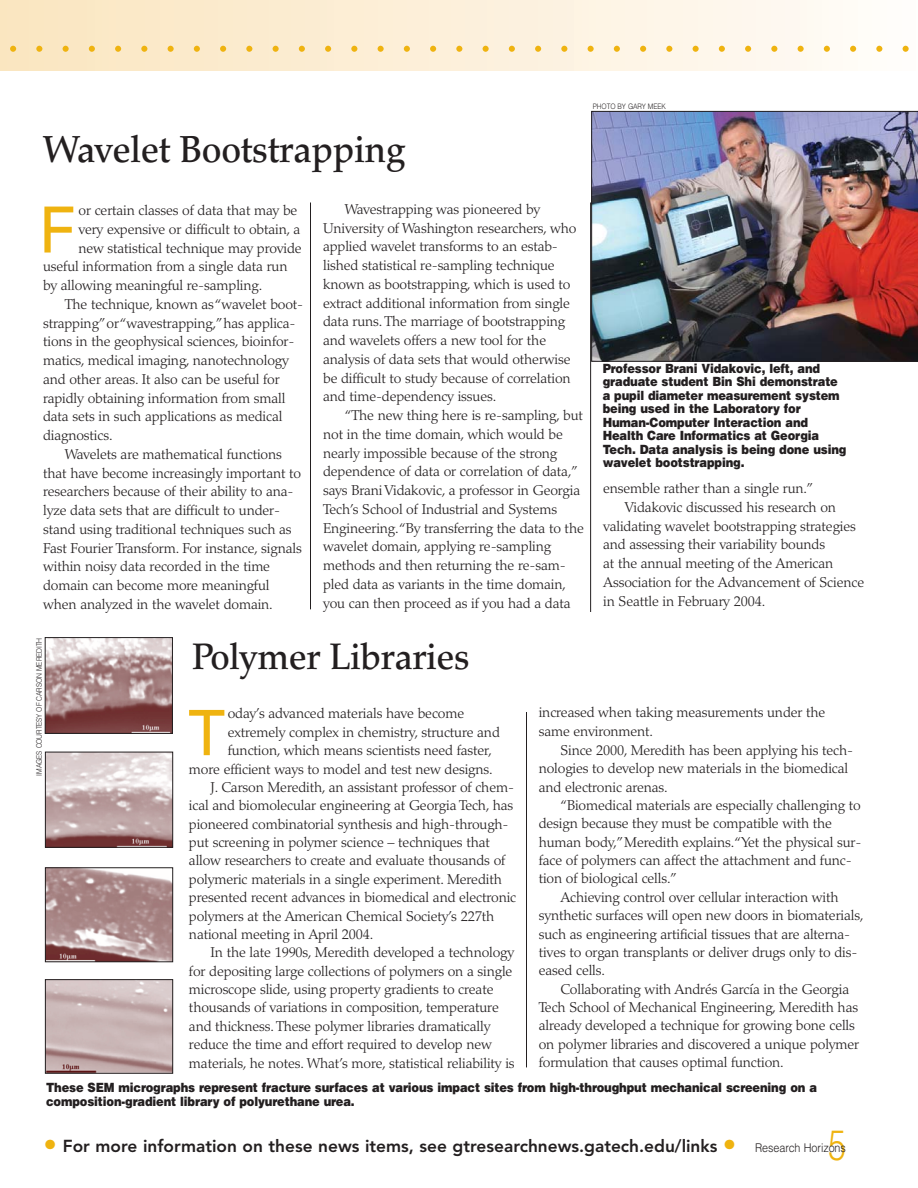
<style>
.page{position:relative;width:918px;height:1188px;background:#fff}
.page>*{position:absolute;margin:0;border:0;box-sizing:border-box;transform-origin:0 0}
.t1{font:500 64.95px "Avenir";color:#efb310}
.t2{font:500 63.9px "Avenir";color:#efb310}
.t3{font:52.5px "Palatino";color:#efb310}
.t4{font:300 42px "Helvetica";color:#efb310;scale:.77 1}
.t5{font:500 37.5px "Palatino";letter-spacing:-.01em;color:#231f20;scale:.95 1}
.t6{font:500 36.75px "Palatino";letter-spacing:-.01em;color:#231f20;scale:.95 1}
.t7{font:800 17.25px "Avenir";color:#231f20}
.t8{font:300 14.25px/18.8px "Palatino";letter-spacing:-.01em;color:#231f20}
.t9{font:900 12.75px/13.5px "Helvetica";letter-spacing:-.015em;color:#231f20;scale:.9 1}
.t10{font:300 12px "Helvetica";letter-spacing:-.005em;color:#231f20;scale:.9 1}
.t11{font:300 7.5px "Helvetica";letter-spacing:-.01em;color:#231f20;scale:.9 1}
.s1{font-weight:500;font-size:27px;color:#efb310}
</style>
<div class="page">
<div style="left:0;top:0;width:918px;height:70px;background:linear-gradient(to right,#fae5bf,#fffcf9)"></div>
<img style="left:47px;top:639px;width:124px;height:93px">
<div style="left:45px;top:637px;width:128px;height:97px;border:1px solid #231f20"></div>
<img style="left:47px;top:754px;width:124px;height:92px">
<div style="left:45px;top:752px;width:128px;height:96px;border:1px solid #231f20"></div>
<img style="left:47px;top:869px;width:124px;height:91px">
<div style="left:45px;top:867px;width:128px;height:95px;border:1px solid #231f20"></div>
<img style="left:47px;top:981px;width:124px;height:91px">
<div style="left:45px;top:979px;width:128px;height:95px;border:1px solid #231f20"></div>
<img style="left:591px;top:111px;width:327px;height:251px">
<hr style="left:310px;top:203px;width:1px;height:406px;background:#231f20">
<hr style="left:590px;top:202px;width:1px;height:410px;background:#231f20">
<hr style="left:526px;top:712px;width:1px;height:355px;background:#231f20">
<h3 class="t3" style="left:7px;top:13px;width:907px">...................................</h3>
<h3 class="t5" style="left:43px;top:135px;width:384px">Wavelet Bootstrapping</h3>
<p class="t11" style="left:593px;top:104px;width:83px">PHOTO BY GARY MEEK</p>
<h1 class="t1" style="left:39px;top:203px;width:39px">F</h1>
<p class="t8" style="left:79px;top:202px;width:220px">or certain classes of data that may be</p>
<p class="t8" style="left:79px;top:221px;width:223px">very expensive or difficult to obtain, a</p>
<p class="t8" style="left:79px;top:240px;width:225px">new statistical technique may provide</p>
<p class="t8" style="left:43px;top:259px;width:246px">useful information from a single data run</p>
<p class="t8" style="left:43px;top:277px;width:221px">by allowing meaningful re-sampling.</p>
<p class="t8" style="left:65px;top:296px;width:240px">The technique, known as “wavelet boot-</p>
<p class="t8" style="left:43px;top:315px;width:254px">strapping”or “wavestrapping,”has applica-</p>
<p class="t8" style="left:43px;top:334px;width:253px">tions in the geophysical sciences, bioinfor-</p>
<p class="t8" style="left:43px;top:352px;width:247px">matics, medical imaging, nanotechnology</p>
<p class="t8" style="left:43px;top:371px;width:238px">and other areas. It also can be useful for</p>
<p class="t8" style="left:43px;top:390px;width:244px">rapidly obtaining information from small</p>
<p class="t8" style="left:43px;top:409px;width:241px">data sets in such applications as medical</p>
<p class="t8" style="left:43px;top:427px;width:71px">diagnostics.</p>
<p class="t8" style="left:65px;top:446px;width:219px">Wavelets are mathematical functions</p>
<p class="t8" style="left:43px;top:465px;width:260px">that have become increasingly important to</p>
<p class="t8" style="left:43px;top:484px;width:252px">researchers because of their ability to ana-</p>
<p class="t8" style="left:43px;top:502px;width:239px">lyze data sets that are difficult to under-</p>
<p class="t8" style="left:43px;top:521px;width:250px">stand using traditional techniques such as</p>
<p class="t8" style="left:43px;top:540px;width:260px">Fast Fourier Transform. For instance, signals</p>
<p class="t8" style="left:43px;top:559px;width:229px">within noisy data recorded in the time</p>
<p class="t8" style="left:43px;top:577px;width:228px">domain can become more meaningful</p>
<p class="t8" style="left:43px;top:596px;width:231px">when analyzed in the wavelet domain.</p>
<p class="t8" style="left:323px;top:201px;width:255px;text-indent:22px">Wavestrapping was pioneered by University of Washington researchers, who applied wavelet transforms to an estab&shy;lished statistical re-sampling technique known as bootstrapping, which is used to extract additional information from single data runs. The marriage of bootstrapping and wavelets offers a new tool for the analysis of data sets that would otherwise be difficult to study because of correlation and time-dependency issues.</p>
<p class="t8" style="left:323px;top:408px;width:262px;text-indent:22px">“The new thing here is re-sampling, but not in the time domain, which would be nearly impossible because of the strong dependence of data or correlation of data,” says Brani Vidakovic, a professor in Georgia Tech’s School of Industrial and Systems Engineering.“By transferring the data to the wavelet domain, applying re-sampling methods and then returning the re-sam&shy;pled data as variants in the time domain, you can then proceed as if you had a data</p>
<p class="t9" style="left:603px;top:363px;width:272px">Professor Brani Vidakovic, left, and graduate student Bin Shi demonstrate a pupil diameter measurement system being used in the Laboratory for Human-Computer Interaction and Health Care Informatics at Georgia Tech. Data analysis is being done using wavelet bootstrapping.</p>
<p class="t8" style="left:603px;top:481px;width:212px">ensemble rather than a single run.”</p>
<p class="t8" style="left:625px;top:499px;width:213px">Vidakovic discussed his research on</p>
<p class="t8" style="left:603px;top:518px;width:254px">validating wavelet bootstrapping strategies</p>
<p class="t8" style="left:603px;top:537px;width:224px">and assessing their variability bounds</p>
<p class="t8" style="left:603px;top:556px;width:232px">at the annual meeting of the American</p>
<p class="t8" style="left:603px;top:574px;width:263px">Association for the Advancement of Science</p>
<p class="t8" style="left:603px;top:593px;width:164px">in Seattle in February 2004.</p>
<p class="t11" style="left:36px;top:776px;width:154px;rotate:-90deg">IMAGES COURTESY OF CARSON MEREDITH</p>
<h3 class="t6" style="left:192px;top:643px;width:294px">Polymer Libraries</h3>
<h2 class="t2" style="left:188px;top:707px;width:38px">T</h2>
<p class="t8" style="left:228px;top:706px;width:238px">oday’s advanced materials have become</p>
<p class="t8" style="left:228px;top:724px;width:274px">extremely complex in chemistry, structure and</p>
<p class="t8" style="left:228px;top:743px;width:266px">function, which means scientists need faster,</p>
<p class="t8" style="left:189px;top:761px;width:305px">more efficient ways to model and test new designs.</p>
<p class="t8" style="left:211px;top:779px;width:305px">J. Carson Meredith, an assistant professor of chem-</p>
<p class="t8" style="left:189px;top:798px;width:326px">ical and biomolecular engineering at Georgia Tech, has</p>
<p class="t8" style="left:189px;top:816px;width:321px">pioneered combinatorial synthesis and high-through-</p>
<p class="t8" style="left:189px;top:834px;width:302px">put screening in polymer science – techniques that</p>
<p class="t8" style="left:189px;top:853px;width:318px">allow researchers to create and evaluate thousands of</p>
<p class="t8" style="left:189px;top:871px;width:314px">polymeric materials in a single experiment. Meredith</p>
<p class="t8" style="left:189px;top:890px;width:329px">presented recent advances in biomedical and electronic</p>
<p class="t8" style="left:189px;top:908px;width:307px">polymers at the American Chemical Society’s 227th</p>
<p class="t8" style="left:189px;top:926px;width:186px">national meeting in April 2004.</p>
<p class="t8" style="left:211px;top:945px;width:305px">In the late 1990s, Meredith developed a technology</p>
<p class="t8" style="left:189px;top:963px;width:325px">for depositing large collections of polymers on a single</p>
<p class="t8" style="left:189px;top:981px;width:306px">microscope slide, using property gradients to create</p>
<p class="t8" style="left:189px;top:1000px;width:311px">thousands of variations in composition, temperature</p>
<p class="t8" style="left:189px;top:1018px;width:303px">and thickness. These polymer libraries dramatically</p>
<p class="t8" style="left:189px;top:1037px;width:304px">reduce the time and effort required to develop new</p>
<p class="t8" style="left:189px;top:1055px;width:327px">materials, he notes. What’s more, statistical reliability is</p>
<p class="t8" style="left:539px;top:705px;width:288px">increased when taking measurements under the same environment.</p>
<p class="t8" style="left:539px;top:742px;width:316px;text-indent:22px">Since 2000, Meredith has been applying his tech&shy;nologies to develop new materials in the biomedical and electronic arenas.</p>
<p class="t8" style="left:560px;top:797px;width:302px">“Biomedical materials are especially challenging to</p>
<p class="t8" style="left:539px;top:816px;width:295px">design because they must be compatible with the</p>
<p class="t8" style="left:539px;top:834px;width:324px">human body,”Meredith explains.“Yet the physical sur-</p>
<p class="t8" style="left:539px;top:852px;width:315px">face of polymers can affect the attachment and func-</p>
<p class="t8" style="left:539px;top:871px;width:140px">tion of biological cells.”</p>
<p class="t8" style="left:560px;top:889px;width:280px">Achieving control over cellular interaction with</p>
<p class="t8" style="left:539px;top:908px;width:326px">synthetic surfaces will open new doors in biomaterials,</p>
<p class="t8" style="left:539px;top:926px;width:313px">such as engineering artificial tissues that are alterna-</p>
<p class="t8" style="left:539px;top:944px;width:320px">tives to organ transplants or deliver drugs only to dis-</p>
<p class="t8" style="left:539px;top:963px;width:68px">eased cells.</p>
<p class="t8" style="left:560px;top:981px;width:290px">Collaborating with Andrés García in the Georgia</p>
<p class="t8" style="left:539px;top:999px;width:321px">Tech School of Mechanical Engineering, Meredith has</p>
<p class="t8" style="left:539px;top:1018px;width:318px">already developed a technique for growing bone cells</p>
<p class="t8" style="left:539px;top:1036px;width:322px">on polymer libraries and discovered a unique polymer</p>
<p class="t8" style="left:539px;top:1055px;width:247px">formulation that causes optimal function.</p>
<p class="t9" style="left:46px;top:1082px;width:858px">These SEM micrographs represent fracture surfaces at various impact sites from high-throughput mechanical screening on a composition-gradient library of polyurethane urea.</p>
<p class="t7" style="left:44px;top:1139px;width:694px"><span class="s1">•</span> For more information on these news items, see gtresearchnews.gatech.edu/links <span class="s1">•</span></p>
<h3 class="t4" style="left:828px;top:1129px;width:25px">5</h3>
<p class="t10" style="left:755px;top:1143px;width:103px">Research Horizons</p>
</div>
